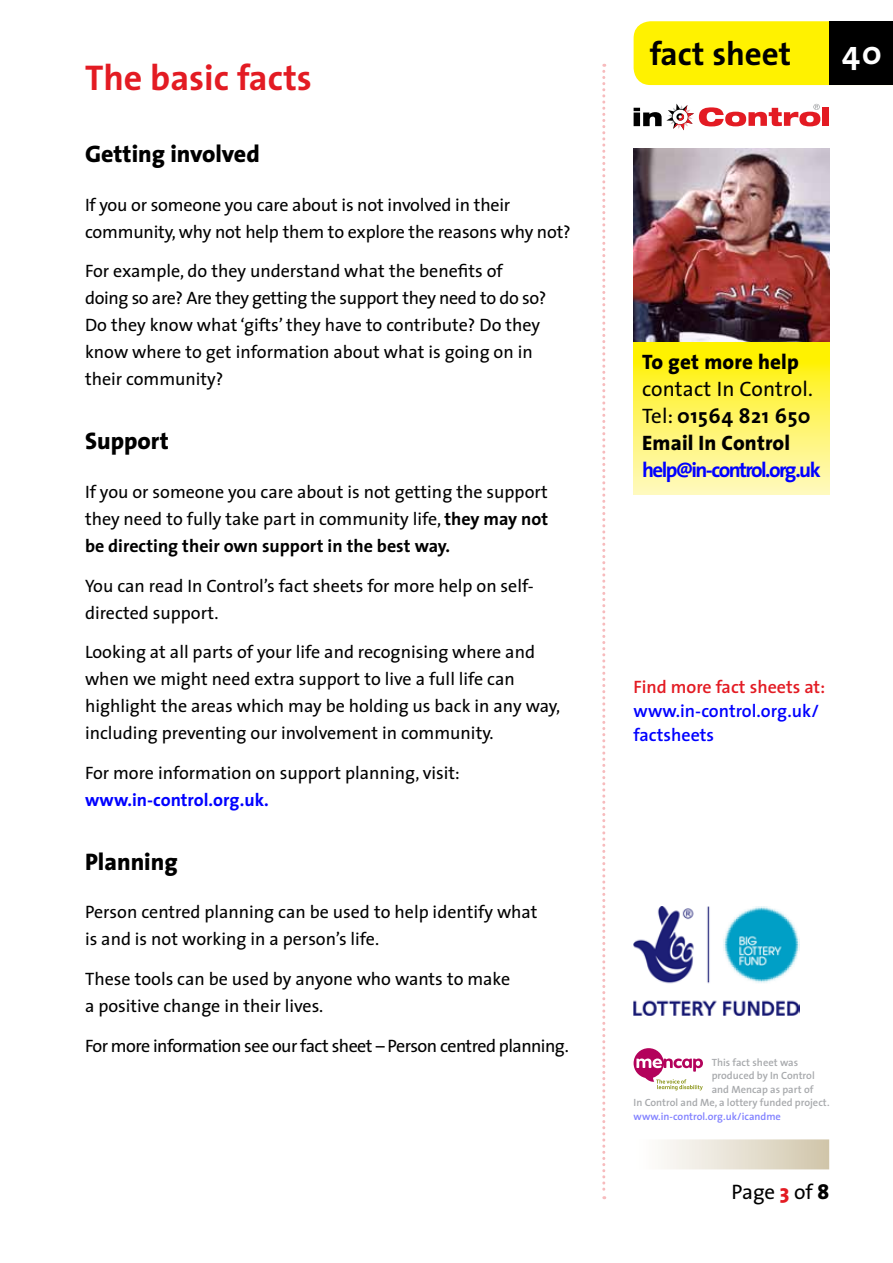
<style>
.page{position:relative;width:893px;height:1263px;background:#fff}
.page>*{position:absolute;margin:0;border:0;box-sizing:border-box;transform-origin:0 0}
.t1{font:700 36px "The Sans";color:#e31b23}
.t2{font:700 33px "The Sans";color:#000}
.t3{font:700 33px "The Sans";color:#fff}
.t4{font:800 24px "The Sans";color:#000}
.t5{font:21px/27px "The Sans";color:#000;text-align:justify}
.t6{font:700 21px "The Sans";letter-spacing:-.075em;color:#00f}
.t7{font:800 21px "The Sans";letter-spacing:.01em;color:#000}
.t8{font:18px/27px "The Sans";color:#000}
.t9{font:18px "The Sans";letter-spacing:-.03em;color:#000}
.t10{font:600 18px/24px "The Sans";color:#00f}
.t11{font:700 18px "The Sans";color:#00f}
.t12{font:600 18px "The Sans";color:#e31b23}
.t13{font:600 10.5px "The Sans";color:#a7a9ac}
.t14{font:600 10.5px "The Sans";color:#8080ff}
.s1{font-weight:700}
.s2{font-weight:800}
.s3{font-weight:800;color:#e31b23}
</style>
<div class="page">
<svg style="left:602px;top:64px;width:3px;height:1135px"></svg>
<div style="left:634px;top:21px;width:195px;height:64px;background:#fff200"></div>
<div style="left:650px;top:41px;width:142px;height:24px;background:#fff200"></div>
<div style="left:829px;top:21px;width:64px;height:64px;background:#000"></div>
<div style="left:823px;top:107px;width:6px;height:19px;background:#e31b23"></div>
<svg style="left:634px;top:104px;width:186px;height:26px"></svg>
<svg style="left:634px;top:341px;width:195px;height:153px;background:#fef35e"></svg>
<img style="left:634px;top:149px;width:195px;height:192px">
<div style="left:634px;top:1139px;width:195px;height:30px;background:linear-gradient(to right,#fff,#d1c6ab)"></div>
<svg style="left:634px;top:1048px;width:69px;height:42px"></svg>
<img style="left:634px;top:907px;width:166px;height:109px">
<h1 class="t1" style="left:85px;top:47px;width:228px">The basic facts</h1>
<h3 class="t4" style="left:85px;top:134px;width:176px">Getting involved</h3>
<p class="t8" style="left:85px;top:191px;width:487px">If you or someone you care about is not involved in their community, why not help them to explore the reasons why not?</p>
<p class="t8" style="left:85px;top:257px;width:463px">For example, do they understand what the benefits of doing so are? Are they getting the support they need to do so?<br>Do they know what ‘gifts’ they have to contribute? Do they know where to get information about what is going on in their community?</p>
<h3 class="t4" style="left:85px;top:421px;width:85px">Support</h3>
<p class="t8" style="left:85px;top:478px;width:465px;text-align:justify">If you or someone you care about is not getting the support they need to fully take part in community life, <span class="s1">they may not be directing their own support in the best way.</span></p>
<p class="t8" style="left:85px;top:571px;width:450px">You can read In Control’s fact sheets for more help on self&shy;directed support.</p>
<p class="t8" style="left:85px;top:638px;width:477px">Looking at all parts of your life and recognising where and when we might need extra support to live a full life can highlight the areas which may be holding us back in any way, including preventing our involvement in community.</p>
<p class="t8" style="left:85px;top:759px;width:376px">For more information on support planning, visit:</p>
<p class="t11" style="left:85px;top:785px;width:185px">www.in-control.org.uk.</p>
<h3 class="t4" style="left:85px;top:842px;width:94px">Planning</h3>
<p class="t8" style="left:85px;top:898px;width:454px">Person centred planning can be used to help identify what is and is not working in a person’s life.</p>
<p class="t8" style="left:85px;top:965px;width:427px">These tools can be used by anyone who wants to make a positive change in their lives.</p>
<p class="t9" style="left:85px;top:1031px;width:485px">For more information see our fact sheet – Person centred planning.</p>
<h2 class="t2" style="left:650px;top:26px;width:143px">fact sheet</h2>
<h2 class="t3" style="left:842px;top:25px;width:41px">40</h2>
<p class="t7" style="left:642px;top:344px;width:158px">To get more help</p>
<p class="t5" style="left:642px;top:375px;width:172px">contact In Control.<br>Tel: <span class="s1">01564 821 650<br></span><span class="s2">Email In Control</span></p>
<p class="t6" style="left:642px;top:453px;width:180px">help@in-control.org.uk</p>
<p class="t12" style="left:634px;top:672px;width:193px">Find more fact sheets at:</p>
<p class="t10" style="left:634px;top:699px;width:187px">www.in-control.org.uk/ factsheets</p>
<p class="t13" style="left:712px;top:1053px;width:88px">This fact sheet was</p>
<p class="t13" style="left:712px;top:1067px;width:105px">produced by In Control</p>
<p class="t13" style="left:712px;top:1080px;width:103px">and Mencap as part of</p>
<p class="t13" style="left:634px;top:1094px;width:198px">In Control and Me, a lottery funded project.</p>
<p class="t14" style="left:634px;top:1107px;width:149px">www.in-control.org.uk/icandme</p>
<p class="t5" style="left:732px;top:1178px;width:99px">Page <span class="s3">3</span> of <span class="s2">8</span></p>
</div>
